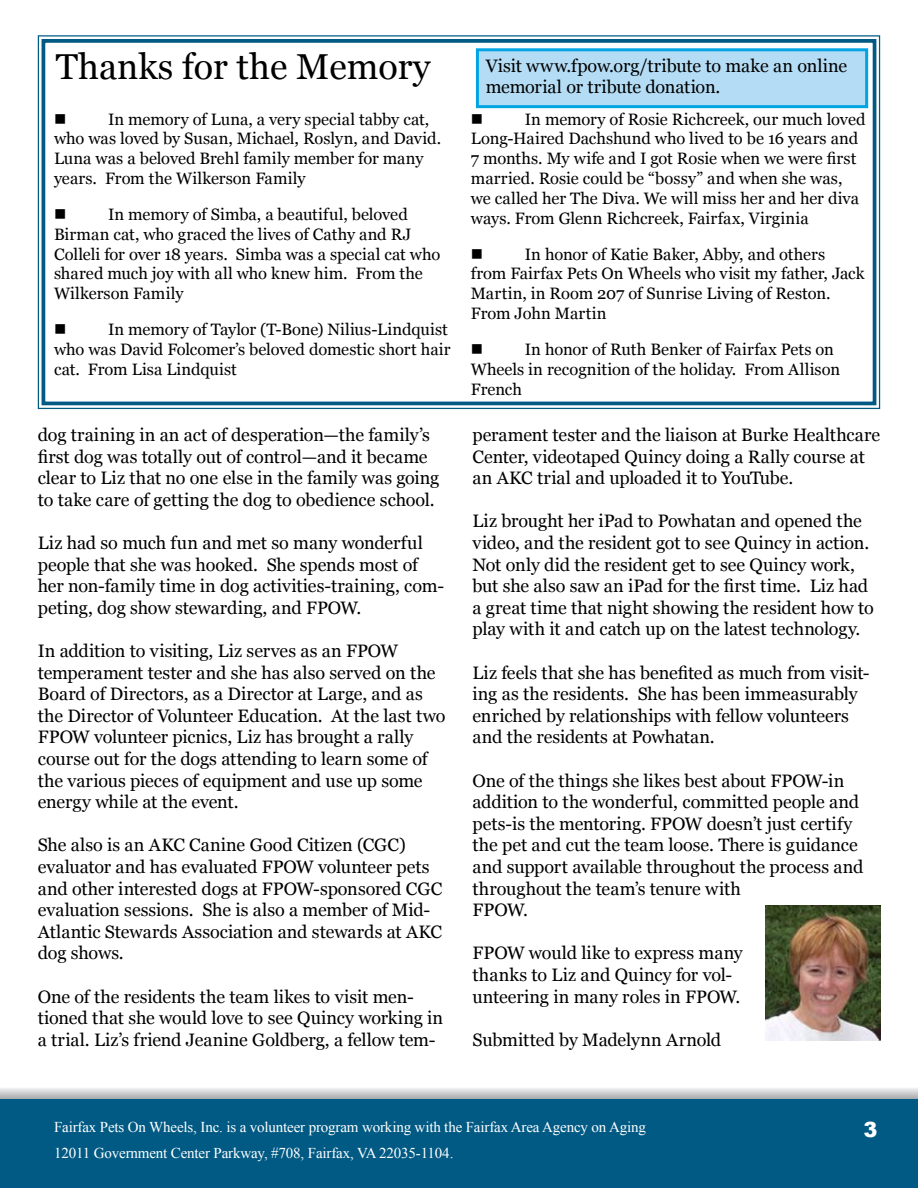
<style>
.page{position:relative;width:918px;height:1188px;background:#fff}
.page>*{position:absolute;margin:0;border:0;box-sizing:border-box;transform-origin:0 0}
.t1{font:36px "Georgia";color:#000}
.t2{font:18px/21.6px "Georgia";letter-spacing:-.005em;color:#000}
.t3{font:16.5px/19.8px "Georgia";color:#000}
.t4{font:16.5px "Wingdings";color:#000}
.t5{font:15px/25.5px "Times New Roman";letter-spacing:-.01em;color:#fff}
</style>
<div class="page">
<svg style="left:0;top:1088px;width:918px;height:11px;background:#caccce"></svg>
<div style="left:0;top:1099px;width:918px;height:89px;background:#005a84"></div>
<svg style="left:37px;top:35px;width:844px;height:375px"></svg>
<div style="left:42px;top:39px;width:834px;height:366px;border:4px solid #005a84"></div>
<div style="left:477px;top:50px;width:390px;height:57px;background:#b4dcf5"></div>
<div style="left:476px;top:48px;width:392px;height:60px;border:3px solid #00a4e3"></div>
<img style="left:766px;top:906px;width:114px;height:135px">
<h1 class="t1" style="left:56px;top:44px;width:376px">Thanks for the Memory</h1>
<p class="t3" style="left:54px;top:109px;width:389px;text-indent:54px">In memory of Luna, a very special tabby cat, who was loved by Susan, Michael, Roslyn, and David.<br>Luna was a beloved Brehl family member for many years. From the Wilkerson Family</p>
<p class="t3" style="left:54px;top:205px;width:388px;text-indent:54px">In memory of Simba, a beautiful, beloved Birman cat, who graced the lives of Cathy and RJ Colleli for over 18 years. Simba was a special cat who shared much joy with all who knew him. From the Wilkerson Family</p>
<p class="t3" style="left:54px;top:320px;width:398px;text-indent:54px">In memory of Taylor (T-Bone) Nilius-Lindquist who was David Folcomer’s beloved domestic short hair cat. From Lisa Lindquist</p>
<p class="t4" style="left:54px;top:110px;width:14px">■</p>
<p class="t4" style="left:54px;top:205px;width:14px">■</p>
<p class="t4" style="left:54px;top:320px;width:14px">■</p>
<p class="t2" style="left:38px;top:424px;width:403px">dog training in an act of desperation—the family’s first dog was totally out of control—and it became clear to Liz that no one else in the family was going to take care of getting the dog to obedience school.</p>
<p class="t2" style="left:38px;top:532px;width:408px">Liz had so much fun and met so many wonderful people that she was hooked. She spends most of her non-family time in dog activities-training, com&shy;peting, dog show stewarding, and FPOW.</p>
<p class="t2" style="left:38px;top:640px;width:409px">In addition to visiting, Liz serves as an FPOW temperament tester and she has also served on the Board of Directors, as a Director at Large, and as the Director of Volunteer Education. At the last two FPOW volunteer picnics, Liz has brought a rally course out for the dogs attending to learn some of the various pieces of equipment and use up some energy while at the event.</p>
<p class="t2" style="left:38px;top:835px;width:406px">She also is an AKC Canine Good Citizen (CGC) evaluator and has evaluated FPOW volunteer pets and other interested dogs at FPOW-sponsored CGC evaluation sessions. She is also a member of Mid-Atlantic Stewards Association and stewards at AKC dog shows.</p>
<p class="t2" style="left:38px;top:986px;width:407px">One of the residents the team likes to visit men&shy;tioned that she would love to see Quincy working in a trial. Liz’s friend Jeanine Goldberg, a fellow tem-</p>
<p class="t2" style="left:486px;top:55px;width:363px">Visit www.fpow.org/tribute to make an online memorial or tribute donation.</p>
<p class="t3" style="left:471px;top:109px;width:396px;text-indent:54px">In memory of Rosie Richcreek, our much loved Long-Haired Dachshund who lived to be 16 years and 7 months. My wife and I got Rosie when we were first married. Rosie could be “bossy” and when she was, we called her The Diva. We will miss her and her diva ways. From Glenn Richcreek, Fairfax, Virginia</p>
<p class="t3" style="left:471px;top:244px;width:395px;text-indent:54px">In honor of Katie Baker, Abby, and others from Fairfax Pets On Wheels who visit my father, Jack Martin, in Room 207 of Sunrise Living of Reston.<br>From John Martin</p>
<p class="t3" style="left:471px;top:340px;width:371px;text-indent:54px">In honor of Ruth Benker of Fairfax Pets on<br>Wheels in recognition of the holiday. From Allison<br>French</p>
<p class="t4" style="left:471px;top:110px;width:14px">■</p>
<p class="t4" style="left:471px;top:245px;width:14px">■</p>
<p class="t4" style="left:471px;top:340px;width:14px">■</p>
<p class="t2" style="left:472px;top:424px;width:409px">perament tester and the liaison at Burke Healthcare<br>Center, videotaped Quincy doing a Rally course at an AKC trial and uploaded it to YouTube.</p>
<p class="t2" style="left:472px;top:511px;width:403px">Liz brought her iPad to Powhatan and opened the video, and the resident got to see Quincy in action.<br>Not only did the resident get to see Quincy work, but she also saw an iPad for the first time. Liz had a great time that night showing the resident how to play with it and catch up on the latest technology.</p>
<p class="t2" style="left:472px;top:662px;width:399px">Liz feels that she has benefited as much from visit&shy;ing as the residents. She has been immeasurably enriched by relationships with fellow volunteers and the residents at Powhatan.</p>
<p class="t2" style="left:472px;top:770px;width:392px">One of the things she likes best about FPOW-in addition to the wonderful, committed people and pets-is the mentoring. FPOW doesn’t just certify the pet and cut the team loose. There is guidance and support available throughout the process and throughout the team’s tenure with<br>FPOW.</p>
<p class="t2" style="left:472px;top:943px;width:272px">FPOW would like to express many thanks to Liz and Quincy for vol&shy;unteering in many roles in FPOW.</p>
<p class="t2" style="left:472px;top:1029px;width:250px">Submitted by Madelynn Arnold</p>
<p class="t5" style="left:54px;top:1114px;width:593px">Fairfax Pets On Wheels, Inc. is a volunteer program working with the Fairfax Area Agency on Aging<br>12011 Government Center Parkway, #708, Fairfax, VA 22035-1104.</p>
</div>
